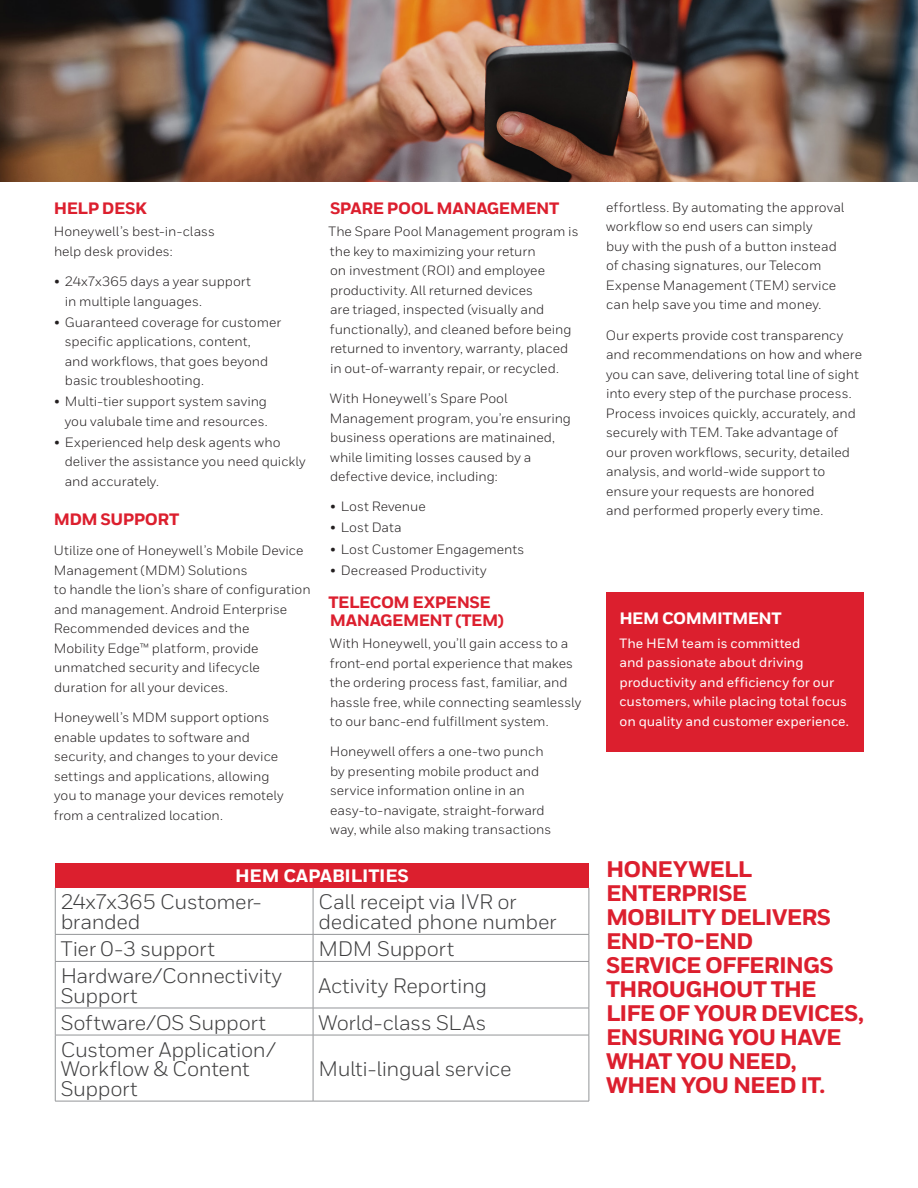
<style>
.page{position:relative;width:918px;height:1188px;background:#fff}
.page>*{position:absolute;margin:0;border:0;box-sizing:border-box;transform-origin:0 0}
.Heading_1__16_16{font:800 22.5px/24px "Honeywell Sans";letter-spacing:-.035em;color:#dc1f2e}
.Body__9_13_pt{font:21px/19.5px "Honeywell Sans";letter-spacing:-.015em;color:#3e3e3f}
.Table__Header{font:800 18px "Honeywell Sans";letter-spacing:-.01em;color:#fff}
.Heading_2__11_12{font:800 16.5px/18px "Honeywell Sans";letter-spacing:-.03em;color:#dc1f2e}
.Red_Sidebar__Heading{font:800 16.5px "Honeywell Sans";letter-spacing:-.03em;color:#fff}
.Body__9_13_pt-2{font:800 16.5px "Honeywell Sans";letter-spacing:-.035em;color:#dc1f2e}
.Body__9_13_pt-3{font:13.5px/19.5px "Honeywell Sans";color:#231f20}
.Red_Sidebar__Body{font:500 13.5px/19.5px "Honeywell Sans";color:#fff}
</style>
<div class="page">
<div style="left:606px;top:592px;width:258px;height:160px;background:#dc1f2e"></div>
<div style="left:55px;top:863px;width:534px;height:25px;background:#dc1f2e"></div>
<hr style="left:55px;top:888px;width:1px;height:46px;background:#939598">
<hr style="left:313px;top:888px;width:1px;height:46px;background:#939598">
<hr style="left:589px;top:888px;width:1px;height:46px;background:#939598">
<hr style="left:55px;top:934px;width:258px;height:1px;background:#939598">
<svg style="left:55px;top:935px;width:1px;height:26px"></svg>
<hr style="left:313px;top:934px;width:276px;height:1px;background:#939598">
<svg style="left:313px;top:935px;width:1px;height:26px"></svg>
<svg style="left:589px;top:935px;width:1px;height:26px"></svg>
<hr style="left:55px;top:961px;width:258px;height:1px;background:#939598">
<hr style="left:55px;top:962px;width:1px;height:46px;background:#939598">
<hr style="left:313px;top:961px;width:276px;height:1px;background:#939598">
<hr style="left:313px;top:962px;width:1px;height:46px;background:#939598">
<hr style="left:589px;top:962px;width:1px;height:46px;background:#939598">
<hr style="left:55px;top:1008px;width:258px;height:1px;background:#939598">
<svg style="left:55px;top:1008px;width:1px;height:27px"></svg>
<hr style="left:313px;top:1008px;width:276px;height:1px;background:#939598">
<svg style="left:313px;top:1008px;width:1px;height:27px"></svg>
<svg style="left:589px;top:1008px;width:1px;height:27px"></svg>
<hr style="left:55px;top:1035px;width:258px;height:1px;background:#939598">
<hr style="left:55px;top:1035px;width:1px;height:66px;background:#939598">
<hr style="left:313px;top:1035px;width:276px;height:1px;background:#939598">
<hr style="left:313px;top:1035px;width:1px;height:66px;background:#939598">
<hr style="left:589px;top:1035px;width:1px;height:66px;background:#939598">
<hr style="left:55px;top:1101px;width:258px;height:1px;background:#939598">
<hr style="left:313px;top:1101px;width:276px;height:1px;background:#939598">
<img style="left:0;top:0;width:918px;height:181px">
<p class="Heading_2__11_12" style="left:54px;top:200px;width:95px">HELP DESK</p>
<p class="Body__9_13_pt-3" style="left:54px;top:222px;width:163px">Honeywell’s best-in-class help desk provides:</p>
<p class="Body__9_13_pt-3" style="left:65px;top:272px;width:188px;text-indent:-11px">• 24x7x365 days a year support in multiple languages.</p>
<p class="Body__9_13_pt-3" style="left:65px;top:312px;width:218px;text-indent:-11px">• Guaranteed coverage for customer specific applications, content,<br>and workflows, that goes beyond basic troubleshooting.</p>
<p class="Body__9_13_pt-3" style="left:54px;top:392px;width:215px;text-align:right">• Multi-tier support system saving you valubale time and resources.</p>
<p class="Body__9_13_pt-3" style="left:65px;top:433px;width:242px;text-indent:-11px">• Experienced help desk agents who deliver the assistance you need quickly and accurately.</p>
<p class="Body__9_13_pt-2" style="left:54px;top:509px;width:127px">MDM SUPPORT</p>
<p class="Body__9_13_pt-3" style="left:54px;top:541px;width:258px">Utilize one of Honeywell’s Mobile Device Management (MDM) Solutions<br>to handle the lion’s share of configuration and management. Android Enterprise Recommended devices and the<br>Mobility Edge™ platform, provide unmatched security and lifecycle duration for all your devices.</p>
<p class="Body__9_13_pt-3" style="left:54px;top:708px;width:231px">Honeywell’s MDM support options enable updates to software and security, and changes to your device settings and applications, allowing you to manage your devices remotely from a centralized location.</p>
<p class="Heading_2__11_12" style="left:330px;top:200px;width:231px">SPARE POOL MANAGEMENT</p>
<p class="Body__9_13_pt-3" style="left:328px;top:222px;width:252px">The Spare Pool Management program is the key to maximizing your return<br>on investment (ROI) and employee productivity. All returned devices<br>are triaged, inspected (visually and functionally), and cleaned before being returned to inventory, warranty, placed in out-of-warranty repair, or recycled.</p>
<p class="Body__9_13_pt-3" style="left:330px;top:389px;width:243px">With Honeywell’s Spare Pool Management program, you’re ensuring business operations are matinained, while limiting losses caused by a defective device, including:</p>
<p class="Body__9_13_pt-3" style="left:330px;top:497px;width:97px">• Lost Revenue</p>
<p class="Body__9_13_pt-3" style="left:330px;top:518px;width:73px">• Lost Data</p>
<p class="Body__9_13_pt-3" style="left:330px;top:539px;width:196px">• Lost Customer Engagements</p>
<p class="Body__9_13_pt-3" style="left:330px;top:560px;width:158px">• Decreased Productivity</p>
<p class="Heading_2__11_12" style="left:328px;top:594px;width:177px">TELECOM EXPENSE<br>MANAGEMENT (TEM)</p>
<p class="Body__9_13_pt-3" style="left:330px;top:634px;width:253px">With Honeywell, you’ll gain access to a front-end portal experience that makes the ordering process fast, familiar, and hassle free, while connecting seamlessly to our banc-end fulfillment system.</p>
<p class="Body__9_13_pt-3" style="left:330px;top:742px;width:223px">Honeywell offers a one-two punch by presenting mobile product and service information online in an easy-to-navigate, straight-forward way, while also making transactions</p>
<p class="Table__Header" style="left:235px;top:865px;width:175px">HEM CAPABILITIES</p>
<p class="Body__9_13_pt" style="left:61px;top:893px;width:202px">24x7x365 Customer&shy;branded</p>
<p class="Body__9_13_pt" style="left:318px;top:893px;width:240px">Call receipt via IVR or dedicated phone number</p>
<p class="Body__9_13_pt" style="left:61px;top:939px;width:156px">Tier 0-3 support</p>
<p class="Body__9_13_pt" style="left:318px;top:939px;width:137px">MDM Support</p>
<p class="Body__9_13_pt" style="left:61px;top:966px;width:223px">Hardware/Connectivity<br>Support</p>
<p class="Body__9_13_pt" style="left:318px;top:976px;width:170px">Activity Reporting</p>
<p class="Body__9_13_pt" style="left:61px;top:1013px;width:207px">Software/OS Support</p>
<p class="Body__9_13_pt" style="left:318px;top:1013px;width:169px">World-class SLAs</p>
<p class="Body__9_13_pt" style="left:61px;top:1040px;width:217px">Customer Application/<br>Workflow &amp; Content<br>Support</p>
<p class="Body__9_13_pt" style="left:318px;top:1059px;width:195px">Multi-lingual service</p>
<p class="Body__9_13_pt-3" style="left:606px;top:197px;width:240px">effortless. By automating the approval workflow so end users can simply<br>buy with the push of a button instead of chasing signatures, our Telecom Expense Management (TEM) service can help save you time and money.</p>
<p class="Body__9_13_pt-3" style="left:606px;top:325px;width:258px">Our experts provide cost transparency and recommendations on how and where you can save, delivering total line of sight into every step of the purchase process.<br>Process invoices quickly, accurately, and securely with TEM. Take advantage of<br>our proven workflows, security, detailed analysis, and world-wide support to ensure your requests are honored<br>and performed properly every time.</p>
<p class="Red_Sidebar__Heading" style="left:619px;top:608px;width:164px">HEM COMMITMENT</p>
<p class="Red_Sidebar__Body" style="left:620px;top:634px;width:231px">The HEM team is committed<br>and passionate about driving productivity and efficiency for our customers, while placing total focus on quality and customer experience.</p>
<p class="Heading_1__16_16" style="left:606px;top:858px;width:260px">HONEYWELL<br>ENTERPRISE<br>MOBILITY DELIVERS<br>END-TO-END<br>SERVICE OFFERINGS<br>THROUGHOUT THE<br>LIFE OF YOUR DEVICES,<br>ENSURING YOU HAVE<br>WHAT YOU NEED,<br>WHEN YOU NEED IT.</p>
</div>
